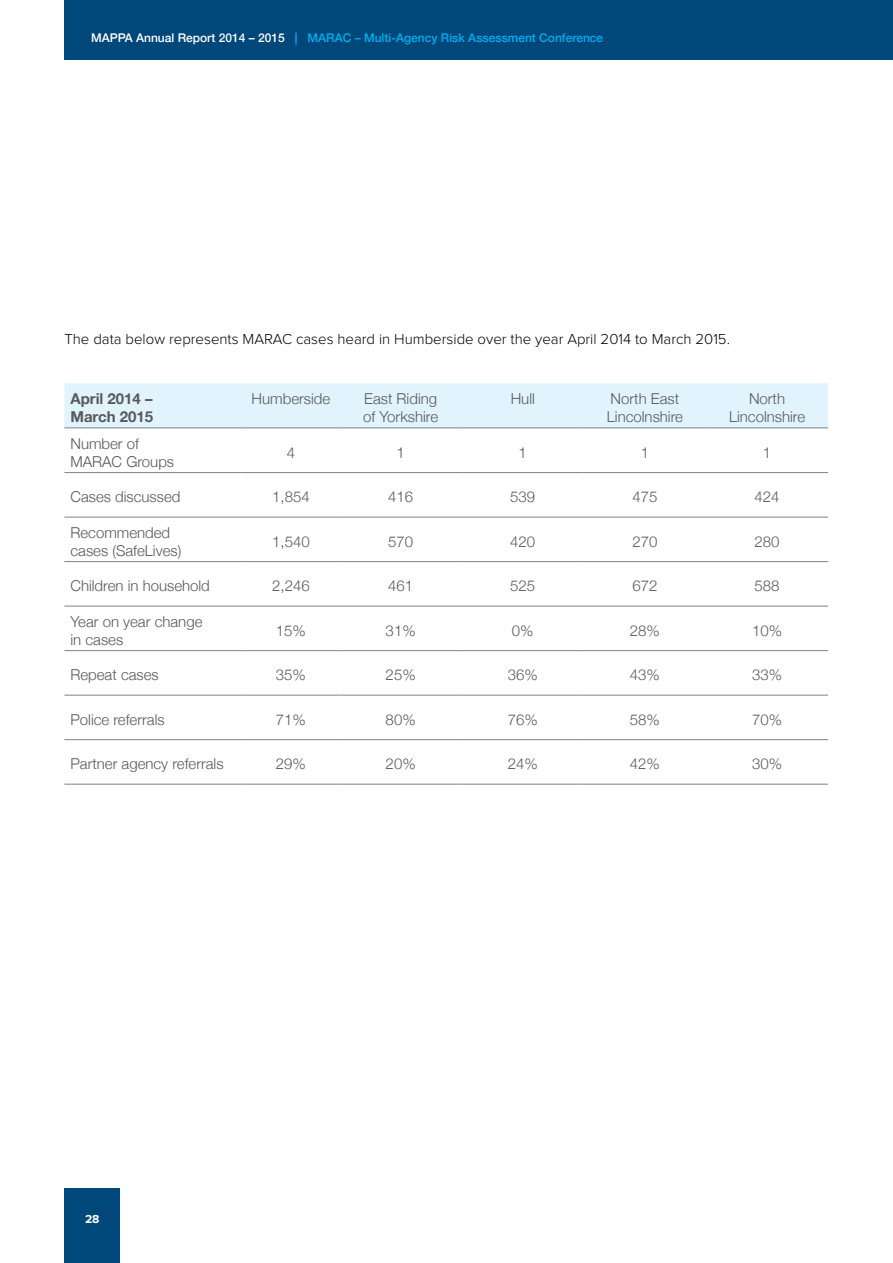
<style>
.page{position:relative;width:893px;height:1263px;background:#fff}
.page>*{position:absolute;margin:0;border:0;box-sizing:border-box;transform-origin:0 0}
.t1{font:300 15px/18px "Helvetica Neue";color:#58595b}
.t2{font:300 15px "Proxima Nova";color:#000}
.t3{font:700 15px/18px "Helvetica Neue";color:#58595b}
.t4{font:500 12px "Helvetica Neue";color:#00aeef}
.t5{font:700 12px "Proxima Nova";color:#fff}
.s1{color:#fff}
.s2{font-weight:700}
</style>
<div class="page">
<div style="left:65px;top:1188px;width:55px;height:75px;background:#00477a"></div>
<div style="left:64px;top:383px;width:764px;height:44px;background:#e1f4fd"></div>
<hr style="left:64px;top:427px;width:178px;height:1px;background:#808285">
<hr style="left:242px;top:427px;width:98px;height:1px;background:#808285">
<hr style="left:340px;top:427px;width:122px;height:1px;background:#808285">
<hr style="left:462px;top:427px;width:122px;height:1px;background:#808285">
<hr style="left:584px;top:427px;width:122px;height:1px;background:#808285">
<hr style="left:706px;top:427px;width:122px;height:1px;background:#808285">
<hr style="left:64px;top:472px;width:178px;height:1px;background:#808285">
<hr style="left:242px;top:472px;width:98px;height:1px;background:#808285">
<hr style="left:340px;top:472px;width:122px;height:1px;background:#808285">
<hr style="left:462px;top:472px;width:122px;height:1px;background:#808285">
<hr style="left:584px;top:472px;width:122px;height:1px;background:#808285">
<hr style="left:706px;top:472px;width:122px;height:1px;background:#808285">
<hr style="left:64px;top:517px;width:178px;height:1px;background:#808285">
<hr style="left:242px;top:517px;width:98px;height:1px;background:#808285">
<hr style="left:340px;top:517px;width:122px;height:1px;background:#808285">
<hr style="left:462px;top:517px;width:122px;height:1px;background:#808285">
<hr style="left:584px;top:517px;width:122px;height:1px;background:#808285">
<hr style="left:706px;top:517px;width:122px;height:1px;background:#808285">
<hr style="left:64px;top:561px;width:178px;height:1px;background:#808285">
<hr style="left:242px;top:561px;width:98px;height:1px;background:#808285">
<hr style="left:340px;top:561px;width:122px;height:1px;background:#808285">
<hr style="left:462px;top:561px;width:122px;height:1px;background:#808285">
<hr style="left:584px;top:561px;width:122px;height:1px;background:#808285">
<hr style="left:706px;top:561px;width:122px;height:1px;background:#808285">
<hr style="left:64px;top:606px;width:178px;height:1px;background:#808285">
<hr style="left:242px;top:606px;width:98px;height:1px;background:#808285">
<hr style="left:340px;top:606px;width:122px;height:1px;background:#808285">
<hr style="left:462px;top:606px;width:122px;height:1px;background:#808285">
<hr style="left:584px;top:606px;width:122px;height:1px;background:#808285">
<hr style="left:706px;top:606px;width:122px;height:1px;background:#808285">
<hr style="left:64px;top:650px;width:178px;height:1px;background:#808285">
<hr style="left:242px;top:650px;width:98px;height:1px;background:#808285">
<hr style="left:340px;top:650px;width:122px;height:1px;background:#808285">
<hr style="left:462px;top:650px;width:122px;height:1px;background:#808285">
<hr style="left:584px;top:650px;width:122px;height:1px;background:#808285">
<hr style="left:706px;top:650px;width:122px;height:1px;background:#808285">
<hr style="left:64px;top:695px;width:178px;height:1px;background:#808285">
<hr style="left:242px;top:695px;width:98px;height:1px;background:#808285">
<hr style="left:340px;top:695px;width:122px;height:1px;background:#808285">
<hr style="left:462px;top:695px;width:122px;height:1px;background:#808285">
<hr style="left:584px;top:695px;width:122px;height:1px;background:#808285">
<hr style="left:706px;top:695px;width:122px;height:1px;background:#808285">
<hr style="left:64px;top:739px;width:178px;height:1px;background:#808285">
<hr style="left:242px;top:739px;width:98px;height:1px;background:#808285">
<hr style="left:340px;top:739px;width:122px;height:1px;background:#808285">
<hr style="left:462px;top:739px;width:122px;height:1px;background:#808285">
<hr style="left:584px;top:739px;width:122px;height:1px;background:#808285">
<hr style="left:706px;top:739px;width:122px;height:1px;background:#808285">
<hr style="left:64px;top:784px;width:178px;height:1px;background:#808285">
<hr style="left:242px;top:784px;width:98px;height:1px;background:#808285">
<hr style="left:340px;top:784px;width:122px;height:1px;background:#808285">
<hr style="left:462px;top:784px;width:122px;height:1px;background:#808285">
<hr style="left:584px;top:784px;width:122px;height:1px;background:#808285">
<hr style="left:706px;top:784px;width:122px;height:1px;background:#808285">
<div style="left:65px;top:0;width:828px;height:60px;background:#00477a"></div>
<p class="t4" style="left:91px;top:28px;width:514px"><span class="s1">MAPPA Annual Report 2014 – 2015</span> <span class="s2">|</span> MARAC – Multi-Agency Risk Assessment Conference</p>
<p class="t4" style="left:308px;top:28px;width:109px">&lt;&lt;page title here&gt;&gt;</p>
<p class="t2" style="left:64px;top:332px;width:667px">The data below represents MARAC cases heard in Humberside over the year April 2014 to March 2015.</p>
<p class="t3" style="left:70px;top:390px;width:84px">April 2014 –<br>March 2015</p>
<p class="t1" style="left:252px;top:388px;width:80px">Humberside</p>
<p class="t1" style="left:363px;top:388px;width:77px">East Riding of Yorkshire</p>
<p class="t1" style="left:511px;top:388px;width:26px">Hull</p>
<p class="t1" style="left:607px;top:388px;width:78px">North East<br>Lincolnshire</p>
<p class="t1" style="left:729px;top:388px;width:78px;text-align:center">North<br>Lincolnshire</p>
<p class="t1" style="left:70px;top:433px;width:105px">Number of<br>MARAC Groups</p>
<p class="t1" style="left:287px;top:442px;width:10px">4</p>
<p class="t1" style="left:396px;top:442px;width:10px">1</p>
<p class="t1" style="left:519px;top:442px;width:10px">1</p>
<p class="t1" style="left:641px;top:442px;width:10px">1</p>
<p class="t1" style="left:763px;top:442px;width:10px">1</p>
<p class="t1" style="left:70px;top:487px;width:111px">Cases discussed</p>
<p class="t1" style="left:272px;top:487px;width:39px">1,854</p>
<p class="t1" style="left:388px;top:487px;width:27px">416</p>
<p class="t1" style="left:510px;top:487px;width:27px">539</p>
<p class="t1" style="left:632px;top:487px;width:27px">475</p>
<p class="t1" style="left:755px;top:487px;width:27px">424</p>
<p class="t1" style="left:70px;top:522px;width:112px">Recommended cases (SafeLives)</p>
<p class="t1" style="left:272px;top:531px;width:39px">1,540</p>
<p class="t1" style="left:388px;top:531px;width:27px">570</p>
<p class="t1" style="left:510px;top:531px;width:27px">420</p>
<p class="t1" style="left:632px;top:531px;width:27px">270</p>
<p class="t1" style="left:755px;top:531px;width:27px">280</p>
<p class="t1" style="left:70px;top:576px;width:141px">Children in household</p>
<p class="t1" style="left:272px;top:576px;width:39px">2,246</p>
<p class="t1" style="left:388px;top:576px;width:27px">461</p>
<p class="t1" style="left:510px;top:576px;width:27px">525</p>
<p class="t1" style="left:632px;top:576px;width:27px">672</p>
<p class="t1" style="left:755px;top:576px;width:27px">588</p>
<p class="t1" style="left:70px;top:611px;width:134px">Year on year change in cases</p>
<p class="t1" style="left:276px;top:620px;width:32px">15%</p>
<p class="t1" style="left:386px;top:620px;width:32px">31%</p>
<p class="t1" style="left:512px;top:620px;width:23px">0%</p>
<p class="t1" style="left:630px;top:620px;width:32px">28%</p>
<p class="t1" style="left:752px;top:620px;width:32px">10%</p>
<p class="t1" style="left:70px;top:665px;width:90px">Repeat cases</p>
<p class="t1" style="left:276px;top:665px;width:32px">35%</p>
<p class="t1" style="left:386px;top:665px;width:32px">25%</p>
<p class="t1" style="left:508px;top:665px;width:32px">36%</p>
<p class="t1" style="left:630px;top:665px;width:32px">43%</p>
<p class="t1" style="left:752px;top:665px;width:32px">33%</p>
<p class="t1" style="left:70px;top:709px;width:96px">Police referrals</p>
<p class="t1" style="left:276px;top:709px;width:32px">71%</p>
<p class="t1" style="left:386px;top:709px;width:32px">80%</p>
<p class="t1" style="left:508px;top:709px;width:32px">76%</p>
<p class="t1" style="left:630px;top:709px;width:32px">58%</p>
<p class="t1" style="left:752px;top:709px;width:32px">70%</p>
<p class="t1" style="left:70px;top:754px;width:155px">Partner agency referrals</p>
<p class="t1" style="left:276px;top:754px;width:32px">29%</p>
<p class="t1" style="left:386px;top:754px;width:32px">20%</p>
<p class="t1" style="left:508px;top:754px;width:32px">24%</p>
<p class="t1" style="left:630px;top:754px;width:32px">42%</p>
<p class="t1" style="left:752px;top:754px;width:32px">30%</p>
<p class="t5" style="left:85px;top:1213px;width:16px">28</p>
</div>
